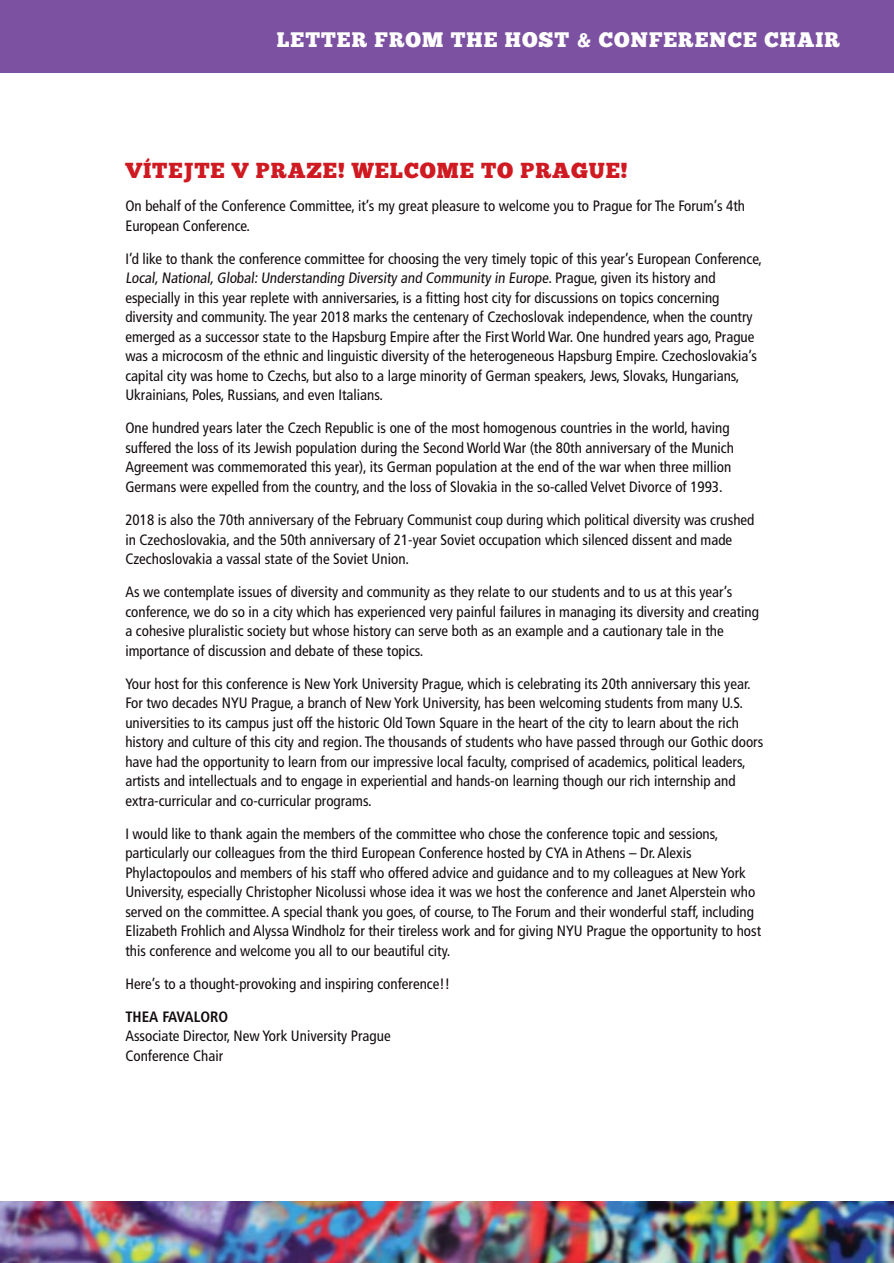
<style>
.page{position:relative;width:894px;height:1263px;background:#fff}
.page>*{position:absolute;margin:0;border:0;box-sizing:border-box;transform-origin:0 0}
.t1{font:21.75px "Chunk Five";letter-spacing:.04em;color:#cf1a21}
.t2{font:21px "Chunk Five";letter-spacing:.05em;color:#fff}
.t3{font:condensed 15px/19.5px "Frutiger LT Std";color:#130c0e}
.t4{font:700 condensed 15px "Frutiger LT Std";color:#130c0e}
</style>
<div class="page">
<div style="left:0;top:0;width:893px;height:73px;background:#7d51a1"></div>
<img style="left:0;top:1201px;width:893px;height:62px">
<h2 class="t2" style="left:277px;top:27px;width:564px">LETTER FROM THE HOST &amp; CONFERENCE CHAIR</h2>
<h1 class="t1" style="left:125px;top:158px;width:503px">VÍTEJTE V PRAZE! WELCOME TO PRAGUE!</h1>
<p class="t3" style="left:125px;top:196px;width:621px">On behalf of the Conference Committee, it’s my great pleasure to welcome you to Prague for The Forum’s 4th<br>European Conference.</p>
<p class="t3" style="left:125px;top:249px;width:638px">I’d like to thank the conference committee for choosing the very timely topic of this year’s European Conference, Local,National,Global:Understanding Diversity and Community in Europe. Prague, given its history and especially in this year replete with anniversaries, is a fitting host city for discussions on topics concerning diversity and community. The year 2018 marks the centenary of Czechoslovak independence, when the country emerged as a successor state to the Hapsburg Empire after the First World War. One hundred years ago, Prague was a microcosm of the ethnic and linguistic diversity of the heterogeneous Hapsburg Empire. Czechoslovakia’s capital city was home to Czechs, but also to a large minority of German speakers, Jews, Slovaks, Hungarians, Ukrainians, Poles, Russians, and even Italians.</p>
<p class="t3" style="left:125px;top:418px;width:610px">One hundred years later the Czech Republic is one of the most homogenous countries in the world, having suffered the loss of its Jewish population during the Second World War (the 80th anniversary of the Munich Agreement was commemorated this year), its German population at the end of the war when three million Germans were expelled from the country, and the loss of Slovakia in the so-called Velvet Divorce of 1993.</p>
<p class="t3" style="left:125px;top:510px;width:630px">2018 is also the 70th anniversary of the February Communist coup during which political diversity was crushed in Czechoslovakia, and the 50th anniversary of 21-year Soviet occupation which silenced dissent and made<br>Czechoslovakia a vassal state of the Soviet Union.</p>
<p class="t3" style="left:125px;top:582px;width:634px">As we contemplate issues of diversity and community as they relate to our students and to us at this year’s conference, we do so in a city which has experienced very painful failures in managing its diversity and creating a cohesive pluralistic society but whose history can serve both as an example and a cautionary tale in the importance of discussion and debate of these topics.</p>
<p class="t3" style="left:125px;top:673px;width:639px">Your host for this conference is New York University Prague, which is celebrating its 20th anniversary this year.<br>For two decades NYU Prague, a branch of New York University, has been welcoming students from many U.S. universities to its campus just off the historic Old Town Square in the heart of the city to learn about the rich history and culture of this city and region. The thousands of students who have passed through our Gothic doors have had the opportunity to learn from our impressive local faculty, comprised of academics, political leaders, artists and intellectuals and to engage in experiential and hands-on learning though our rich internship and extra-curricular and co-curricular programs.</p>
<p class="t3" style="left:125px;top:823px;width:637px">I would like to thank again the members of the committee who chose the conference topic and sessions, particularly our colleagues from the third European Conference hosted by CYA in Athens – Dr. Alexis Phylactopoulos and members of his staff who offered advice and guidance and to my colleagues at New York University, especially Christopher Nicolussi whose idea it was we host the conference and Janet Alperstein who served on the committee. A special thank you goes, of course, to The Forum and their wonderful staff, including Elizabeth Frohlich and Alyssa Windholz for their tireless work and for giving NYU Prague the opportunity to host this conference and welcome you all to our beautiful city.</p>
<p class="t3" style="left:125px;top:973px;width:326px">Here’s to a thought-provoking and inspiring conference!!</p>
<p class="t4" style="left:125px;top:1007px;width:104px">THEA FAVALORO</p>
<p class="t3" style="left:125px;top:1026px;width:267px">Associate Director, New York University Prague<br>Conference Chair</p>
</div>
